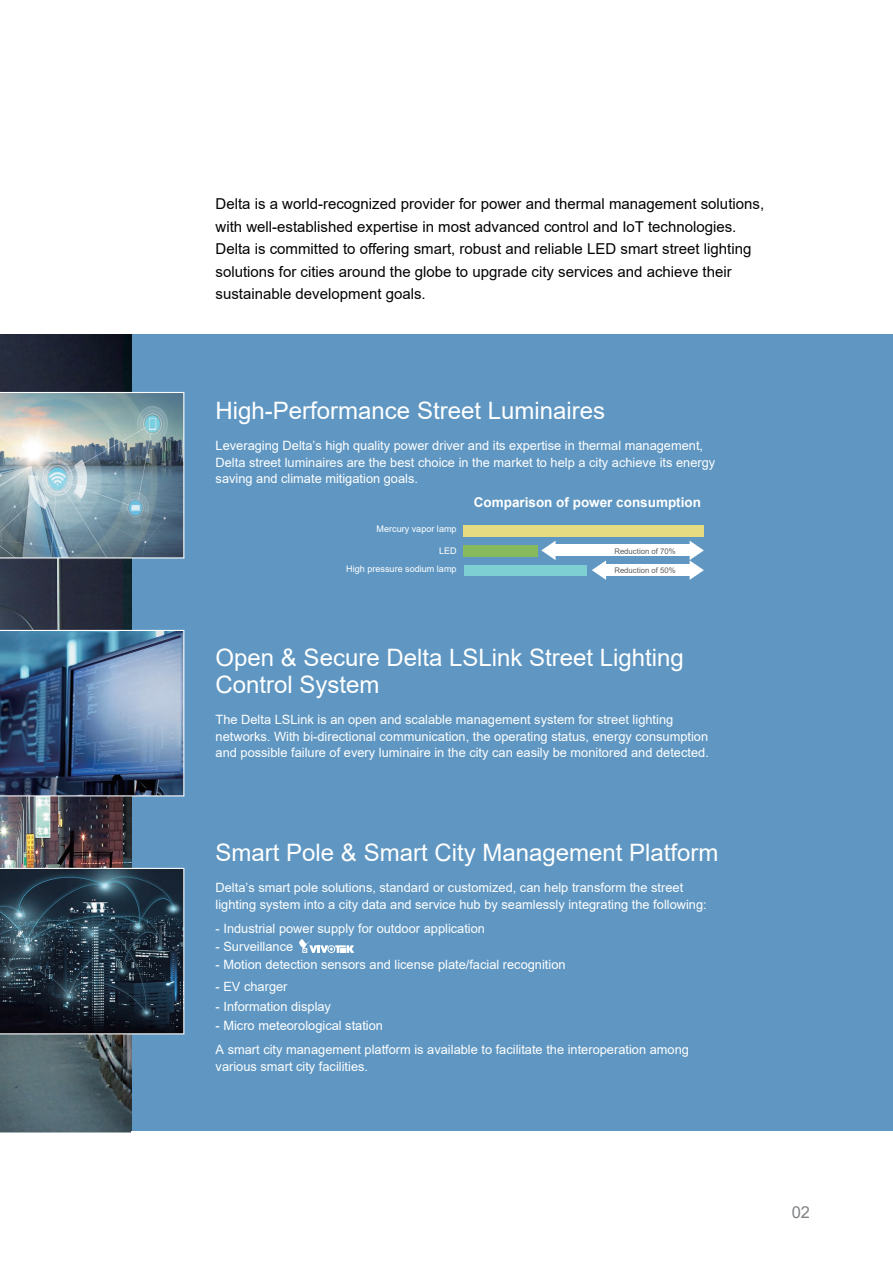
<style>
.page{position:relative;width:893px;height:1263px;background:#fff}
.page>*{position:absolute;margin:0;border:0;box-sizing:border-box;transform-origin:0 0}
.t1{font:24px/27px "Arial";color:#fff}
.t2{font:16.5px "Arial";color:#808285}
.t3{font:15px/22.5px "Arial";color:#030303}
.t4{font:700 13.5px "Arial";color:#fff}
.t5{font:12.9px/16.5px "Arial";color:#fff}
.t6{font:9px "Arial";color:#fff}
.t7{font:7.8px "Arial";color:#5d5f60}
</style>
<div class="page">
<img style="left:0;top:334px;width:131px;height:798px">
<div style="left:131px;top:334px;width:762px;height:797px;background:#5f97c2"></div>
<img style="left:123px;top:334px;width:8px;height:797px">
<img style="left:0;top:392px;width:184px;height:166px">
<img style="left:0;top:630px;width:184px;height:166px">
<svg style="left:0;top:868px;width:184px;height:166px;background:#283846"></svg>
<svg style="left:299px;top:939px;width:55px;height:14px"></svg>
<div style="left:464px;top:525px;width:240px;height:11px;background:#e6db81"></div>
<div style="left:464px;top:565px;width:122px;height:10px;background:#7dcfd4"></div>
<div style="left:602px;top:564px;width:92px;height:12px;background:#fff"></div>
<svg style="left:592px;top:560px;width:14px;height:20px"></svg>
<div style="left:464px;top:545px;width:74px;height:11px;background:#86ba5c"></div>
<div style="left:552px;top:545px;width:142px;height:11px;background:#fff"></div>
<svg style="left:541px;top:541px;width:15px;height:19px"></svg>
<svg style="left:690px;top:541px;width:14px;height:39px"></svg>
<p class="t3" style="left:216px;top:192px;width:550px">Delta is a world-recognized provider for power and thermal management solutions, with well-established expertise in most advanced control and IoT technologies.<br>Delta is committed to offering smart, robust and reliable LED smart street lighting solutions for cities around the globe to upgrade city services and achieve their sustainable development goals.</p>
<h1 class="t1" style="left:216px;top:396px;width:391px">High-Performance Street Luminaires</h1>
<p class="t5" style="left:216px;top:437px;width:501px">Leveraging Delta’s high quality power driver and its expertise in thermal management,<br>Delta street luminaires are the best choice in the market to help a city achieve its energy saving and climate mitigation goals.</p>
<p class="t4" style="left:474px;top:493px;width:229px">Comparison of power consumption</p>
<p class="t6" style="left:377px;top:523px;width:82px">Mercury vapor lamp</p>
<p class="t6" style="left:346px;top:562px;width:112px">High pressure sodium lamp</p>
<p class="t7" style="left:614px;top:565px;width:63px">Reduction of 50%</p>
<p class="t6" style="left:439px;top:545px;width:19px">LED</p>
<p class="t7" style="left:614px;top:546px;width:63px">Reduction of 70%</p>
<h1 class="t1" style="left:216px;top:643px;width:470px">Open &amp; Secure Delta LSLink Street Lighting<br>Control System</h1>
<p class="t5" style="left:216px;top:711px;width:495px">The Delta LSLink is an open and scalable management system for street lighting networks. With bi-directional communication, the operating status, energy consumption and possible failure of every luminaire in the city can easily be monitored and detected.</p>
<h1 class="t1" style="left:216px;top:839px;width:504px">Smart Pole &amp; Smart City Management Platform</h1>
<p class="t5" style="left:216px;top:879px;width:493px">Delta’s smart pole solutions, standard or customized, can help transform the street lighting system into a city data and service hub by seamlessly integrating the following:</p>
<p class="t5" style="left:216px;top:920px;width:271px">- Industrial power supply for outdoor application</p>
<p class="t5" style="left:216px;top:938px;width:79px">- Surveillance</p>
<p class="t5" style="left:216px;top:956px;width:351px">- Motion detection sensors and license plate/facial recognition</p>
<p class="t5" style="left:216px;top:978px;width:73px">- EV charger</p>
<p class="t5" style="left:216px;top:998px;width:117px">- Information display</p>
<p class="t5" style="left:216px;top:1014px;width:475px;line-height:24px">- Micro meteorological station<br>A smart city management platform is available to facilitate the interoperation among</p>
<p class="t5" style="left:216px;top:1058px;width:154px">various smart city facilities.</p>
<p class="t2" style="left:792px;top:1201px;width:20px">02</p>
</div>
